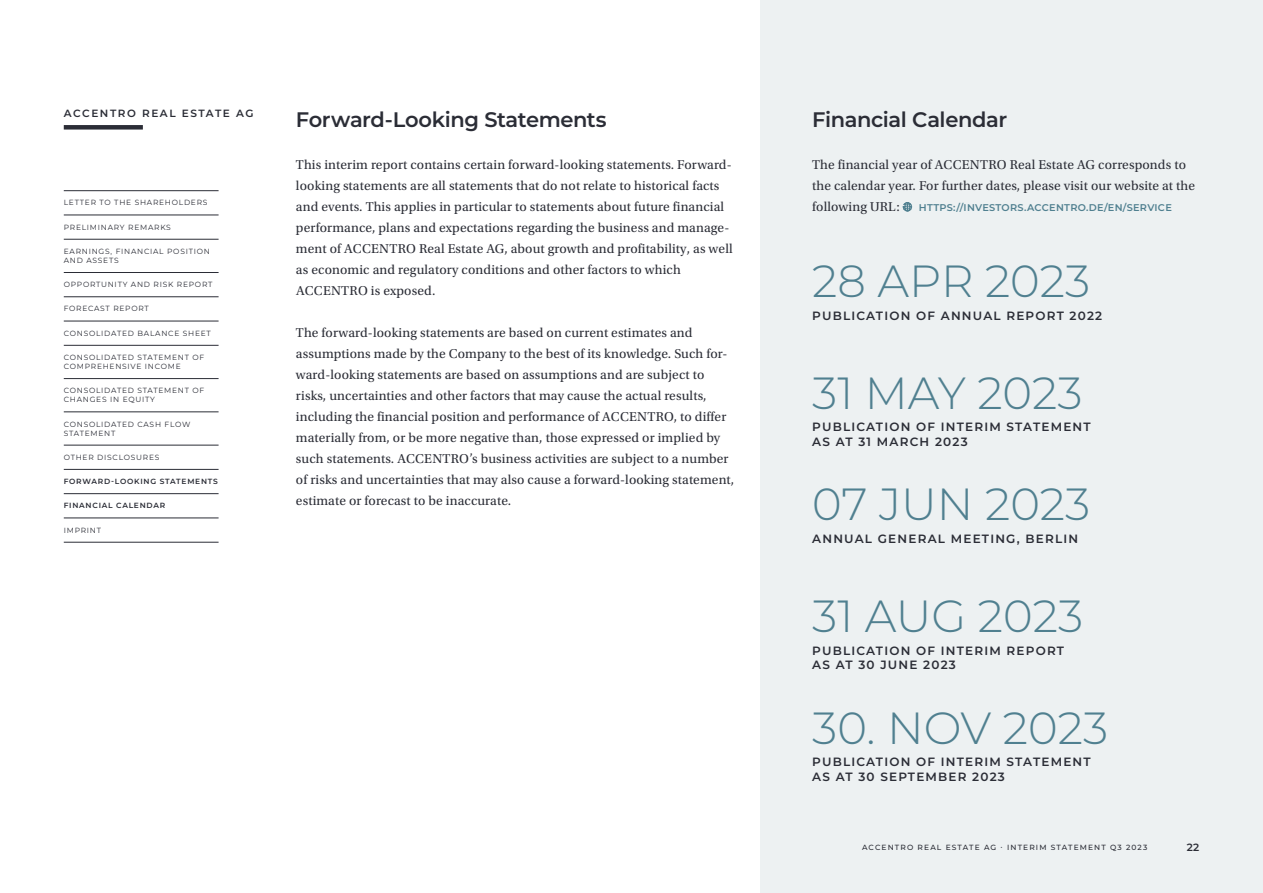
<style>
.page{position:relative;width:1263px;height:893px;background:#fff}
.page>*{position:absolute;margin:0;border:0;box-sizing:border-box;transform-origin:0 0}
.t1{font:300 45px "Montserrat";color:#508090}
.t2{font:600 21px "Montserrat";letter-spacing:-.02em;color:#2b2d36}
.t3{font:13.5px/21px "Utopia Std";letter-spacing:.01em;color:#2b2d36}
.t4{font:600 12px/14.4px "Montserrat";letter-spacing:.1em;color:#2b2d36}
.t5{font:600 10.5px "Montserrat";letter-spacing:.15em;color:#2b2d36}
.t6{font:600 9.75px "Montserrat";letter-spacing:.03em;color:#508090}
.t7{font:7.5px/9px "Montserrat";letter-spacing:.1em;color:#2b2d36}
.t8{font:500 7.5px "Montserrat";letter-spacing:.15em;color:#2b2d36}
.t9{font:600 7.5px "Montserrat";letter-spacing:.1em;color:#2b2d36}
</style>
<div class="page">
<div style="left:760px;top:0;width:503px;height:893px;background:#edf1f2"></div>
<svg style="left:903px;top:202px;width:9px;height:10px"></svg>
<div style="left:64px;top:125px;width:79px;height:5px;background:#2b2d36"></div>
<hr style="left:64px;top:215px;width:155px;height:1px;background:#2b2d36">
<hr style="left:64px;top:239px;width:155px;height:1px;background:#2b2d36">
<hr style="left:64px;top:272px;width:155px;height:1px;background:#2b2d36">
<hr style="left:64px;top:296px;width:155px;height:1px;background:#2b2d36">
<hr style="left:64px;top:321px;width:155px;height:1px;background:#2b2d36">
<hr style="left:64px;top:345px;width:155px;height:1px;background:#2b2d36">
<hr style="left:64px;top:378px;width:155px;height:1px;background:#2b2d36">
<hr style="left:64px;top:411px;width:155px;height:1px;background:#2b2d36">
<hr style="left:64px;top:445px;width:155px;height:1px;background:#2b2d36">
<hr style="left:64px;top:469px;width:155px;height:1px;background:#2b2d36">
<hr style="left:64px;top:493px;width:155px;height:1px;background:#2b2d36">
<hr style="left:64px;top:518px;width:155px;height:1px;background:#2b2d36">
<hr style="left:64px;top:542px;width:155px;height:1px;background:#2b2d36">
<hr style="left:64px;top:190px;width:155px;height:1px;background:#2b2d36">
<p class="t5" style="left:64px;top:105px;width:191px">ACCENTRO REAL ESTATE AG</p>
<p class="t7" style="left:64px;top:198px;width:145px">LETTER TO THE SHAREHOLDERS</p>
<p class="t7" style="left:64px;top:222px;width:109px">PRELIMINARY REMARKS</p>
<p class="t7" style="left:64px;top:246px;width:148px">EARNINGS, FINANCIAL POSITION<br>AND ASSETS</p>
<p class="t7" style="left:64px;top:280px;width:150px">OPPORTUNITY AND RISK REPORT</p>
<p class="t7" style="left:64px;top:304px;width:87px">FORECAST REPORT</p>
<p class="t7" style="left:64px;top:328px;width:149px">CONSOLIDATED BALANCE SHEET</p>
<p class="t7" style="left:64px;top:353px;width:142px">CONSOLIDATED STATEMENT OF<br>COMPREHENSIVE INCOME</p>
<p class="t7" style="left:64px;top:386px;width:142px">CONSOLIDATED STATEMENT OF<br>CHANGES IN EQUITY</p>
<p class="t7" style="left:64px;top:419px;width:128px">CONSOLIDATED CASH FLOW<br>STATEMENT</p>
<p class="t7" style="left:64px;top:452px;width:97px">OTHER DISCLOSURES</p>
<p class="t9" style="left:64px;top:476px;width:155px">FORWARD-LOOKING STATEMENTS</p>
<p class="t9" style="left:64px;top:500px;width:103px">FINANCIAL CALENDAR</p>
<p class="t7" style="left:64px;top:525px;width:39px">IMPRINT</p>
<h2 class="t2" style="left:296px;top:105px;width:312px">Forward-Looking Statements</h2>
<p class="t3" style="left:296px;top:155px;width:438px">This interim report contains certain forward-looking statements. Forward&shy;looking statements are all statements that do not relate to historical facts and events. This applies in particular to statements about future financial performance, plans and expectations regarding the business and manage&shy;ment of ACCENTRO Real Estate AG, about growth and profitability, as well as economic and regulatory conditions and other factors to which ACCENTRO is exposed.</p>
<p class="t3" style="left:296px;top:323px;width:440px">The forward-looking statements are based on current estimates and assumptions made by the Company to the best of its knowledge. Such for&shy;ward-looking statements are based on assumptions and are subject to risks, uncertainties and other factors that may cause the actual results, including the financial position and performance of ACCENTRO, to differ materially from, or be more negative than, those expressed or implied by such statements. ACCENTRO’s business activities are subject to a number of risks and uncertainties that may also cause a forward-looking statement, estimate or forecast to be inaccurate.</p>
<h2 class="t2" style="left:812px;top:105px;width:196px">Financial Calendar</h2>
<p class="t3" style="left:812px;top:155px;width:384px">The financial year of ACCENTRO Real Estate AG corresponds to the calendar year. For further dates, please visit our website at the following URL:</p>
<p class="t6" style="left:919px;top:201px;width:254px">HTTPS://INVESTORS.ACCENTRO.DE/EN/SERVICE</p>
<h1 class="t1" style="left:812px;top:250px;width:280px">28 APR 2023</h1>
<p class="t4" style="left:812px;top:308px;width:292px">PUBLICATION OF ANNUAL REPORT 2022</p>
<h1 class="t1" style="left:812px;top:362px;width:272px">31 MAY 2023</h1>
<p class="t4" style="left:812px;top:419px;width:280px">PUBLICATION OF INTERIM STATEMENT<br>AS AT 31 MARCH 2023</p>
<h1 class="t1" style="left:812px;top:474px;width:280px">07 JUN 2023</h1>
<p class="t4" style="left:812px;top:531px;width:267px">ANNUAL GENERAL MEETING, BERLIN</p>
<h1 class="t1" style="left:812px;top:585px;width:272px">31 AUG 2023</h1>
<p class="t4" style="left:812px;top:643px;width:253px">PUBLICATION OF INTERIM REPORT<br>AS AT 30 JUNE 2023</p>
<h1 class="t1" style="left:812px;top:697px;width:297px">30. NOV 2023</h1>
<p class="t4" style="left:812px;top:754px;width:280px">PUBLICATION OF INTERIM STATEMENT<br>AS AT 30 SEPTEMBER 2023</p>
<p class="t8" style="left:862px;top:842px;width:287px">ACCENTRO REAL ESTATE AG · INTERIM STATEMENT Q3 2023</p>
<p class="t5" style="left:1187px;top:840px;width:14px">22</p>
</div>
